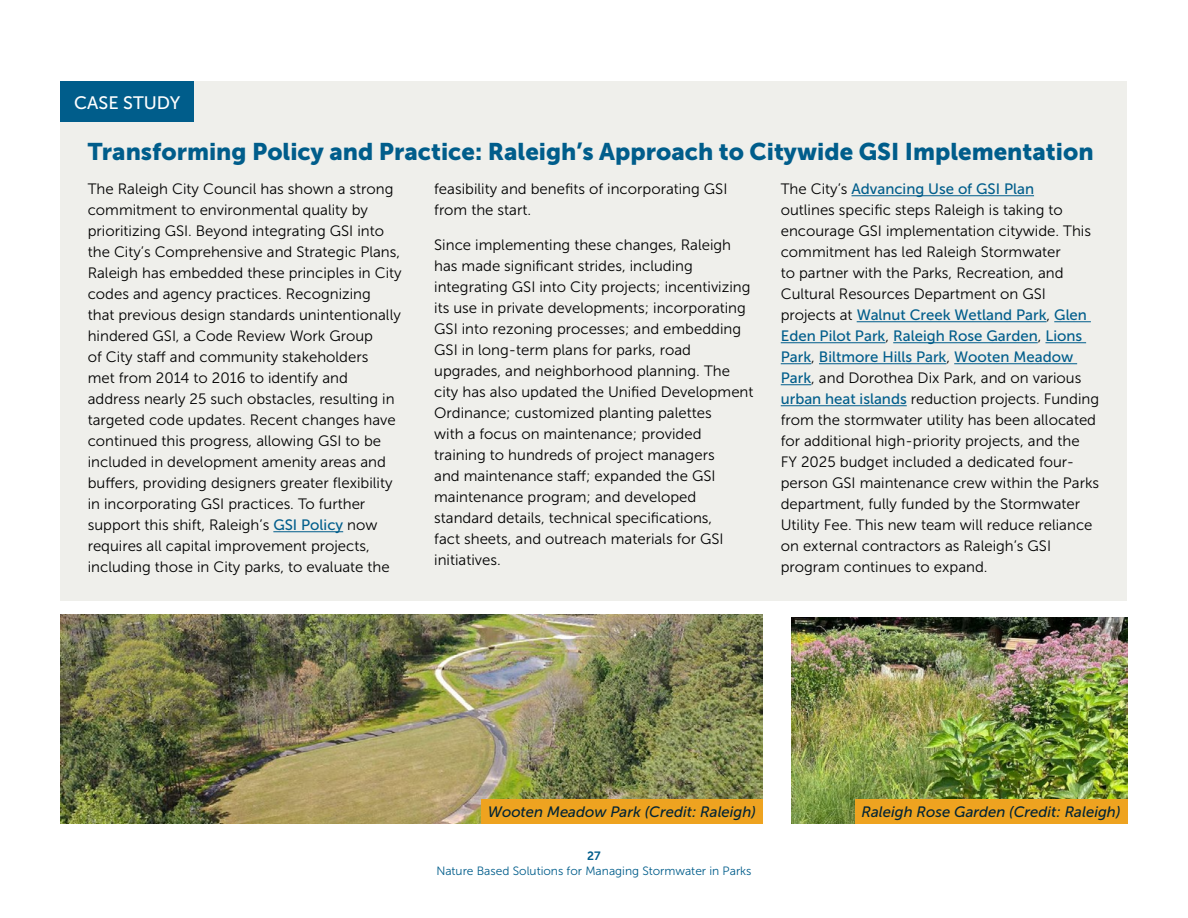
<style>
.page{position:relative;width:1188px;height:918px;background:#fff}
.page>*{position:absolute;margin:0;border:0;box-sizing:border-box;transform-origin:0 0}
.Case_Study_Name{font:24px "Museo Sans 900";color:#005d8b}
.Case_Study_Box_Indicator{font:18px "Museo Sans 500";color:#fff}
.Body{font:15px/21px "Museo Sans 300";color:#000}
.t1{font:italic 15px "Museo Sans 500";color:#022435}
.t2{font:12px "Museo Sans 300";color:#005d8b}
.t3{font:12px "Museo Sans 700";color:#005d8b}
.s1{font-family:"Museo Sans 500";color:#005d8b}
</style>
<div class="page">
<div style="left:61px;top:81px;width:1066px;height:520px;background:#efefeb"></div>
<hr style="left:273px;top:531px;width:70px;height:1px;background:#005d8b">
<hr style="left:852px;top:195px;width:182px;height:1px;background:#005d8b">
<hr style="left:857px;top:321px;width:190px;height:1px;background:#005d8b">
<hr style="left:1054px;top:321px;width:37px;height:1px;background:#005d8b">
<hr style="left:781px;top:342px;width:105px;height:1px;background:#005d8b">
<hr style="left:893px;top:342px;width:145px;height:1px;background:#005d8b">
<hr style="left:1045px;top:342px;width:41px;height:1px;background:#005d8b">
<hr style="left:781px;top:363px;width:30px;height:1px;background:#005d8b">
<hr style="left:819px;top:363px;width:128px;height:1px;background:#005d8b">
<hr style="left:954px;top:363px;width:123px;height:1px;background:#005d8b">
<hr style="left:781px;top:384px;width:30px;height:1px;background:#005d8b">
<hr style="left:781px;top:405px;width:126px;height:1px;background:#005d8b">
<div style="left:61px;top:82px;width:133px;height:40px;background:#005d8b"></div>
<img style="left:61px;top:615px;width:702px;height:209px">
<div style="left:481px;top:799px;width:282px;height:25px;background:#eea320"></div>
<img style="left:791px;top:618px;width:336px;height:206px">
<div style="left:855px;top:799px;width:272px;height:25px;background:#eea320"></div>
<p class="Case_Study_Box_Indicator" style="left:74px;top:93px;width:108px">CASE STUDY</p>
<p class="Case_Study_Name" style="left:88px;top:138px;width:1007px">Transforming Policy and Practice: Raleigh’s Approach to Citywide GSI Implementation</p>
<p class="Body" style="left:88px;top:179px;width:316px">The Raleigh City Council has shown a strong commitment to environmental quality by prioritizing GSI. Beyond integrating GSI into the City’s Comprehensive and Strategic Plans, Raleigh has embedded these principles in City codes and agency practices. Recognizing<br>that previous design standards unintentionally hindered GSI, a Code Review Work Group<br>of City staff and community stakeholders<br>met from 2014 to 2016 to identify and address nearly 25 such obstacles, resulting in targeted code updates. Recent changes have continued this progress, allowing GSI to be included in development amenity areas and buffers, providing designers greater flexibility in incorporating GSI practices. To further support this shift, Raleigh’s <span class="s1">GSI Policy</span> now requires all capital improvement projects, including those in City parks, to evaluate the</p>
<p class="Body" style="left:434px;top:179px;width:295px">feasibility and benefits of incorporating GSI from the start.</p>
<p class="Body" style="left:781px;top:179px;width:320px">The City’s <span class="s1">Advancing Use of GSI Plan<br></span>outlines specific steps Raleigh is taking to encourage GSI implementation citywide. This commitment has led Raleigh Stormwater<br>to partner with the Parks, Recreation, and Cultural Resources Department on GSI projects at <span class="s1">Walnut Creek Wetland Park</span>, <span class="s1">Glen Eden Pilot Park</span>, <span class="s1">Raleigh Rose Garden</span>, <span class="s1">Lions Park</span>, <span class="s1">Biltmore Hills Park</span>, <span class="s1">Wooten Meadow Park</span>, and Dorothea Dix Park, and on various <span class="s1">urban heat islands</span> reduction projects. Funding from the stormwater utility has been allocated for additional high-priority projects, and the FY 2025 budget included a dedicated four&shy;person GSI maintenance crew within the Parks department, fully funded by the Stormwater Utility Fee. This new team will reduce reliance on external contractors as Raleigh’s GSI program continues to expand.</p>
<p class="Body" style="left:434px;top:234px;width:321px">Since implementing these changes, Raleigh has made significant strides, including integrating GSI into City projects; incentivizing its use in private developments; incorporating GSI into rezoning processes; and embedding GSI in long-term plans for parks, road upgrades, and neighborhood planning. The city has also updated the Unified Development Ordinance; customized planting palettes<br>with a focus on maintenance; provided training to hundreds of project managers<br>and maintenance staff; expanded the GSI maintenance program; and developed standard details, technical specifications,<br>fact sheets, and outreach materials for GSI initiatives.</p>
<p class="t1" style="left:488px;top:803px;width:270px">Wooten Meadow Park (Credit: Raleigh)</p>
<p class="t1" style="left:862px;top:803px;width:261px">Raleigh Rose Garden (Credit: Raleigh)</p>
<p class="t3" style="left:587px;top:849px;width:15px">27</p>
<p class="t2" style="left:436px;top:864px;width:317px">Nature Based Solutions for Managing Stormwater in Parks</p>
</div>
